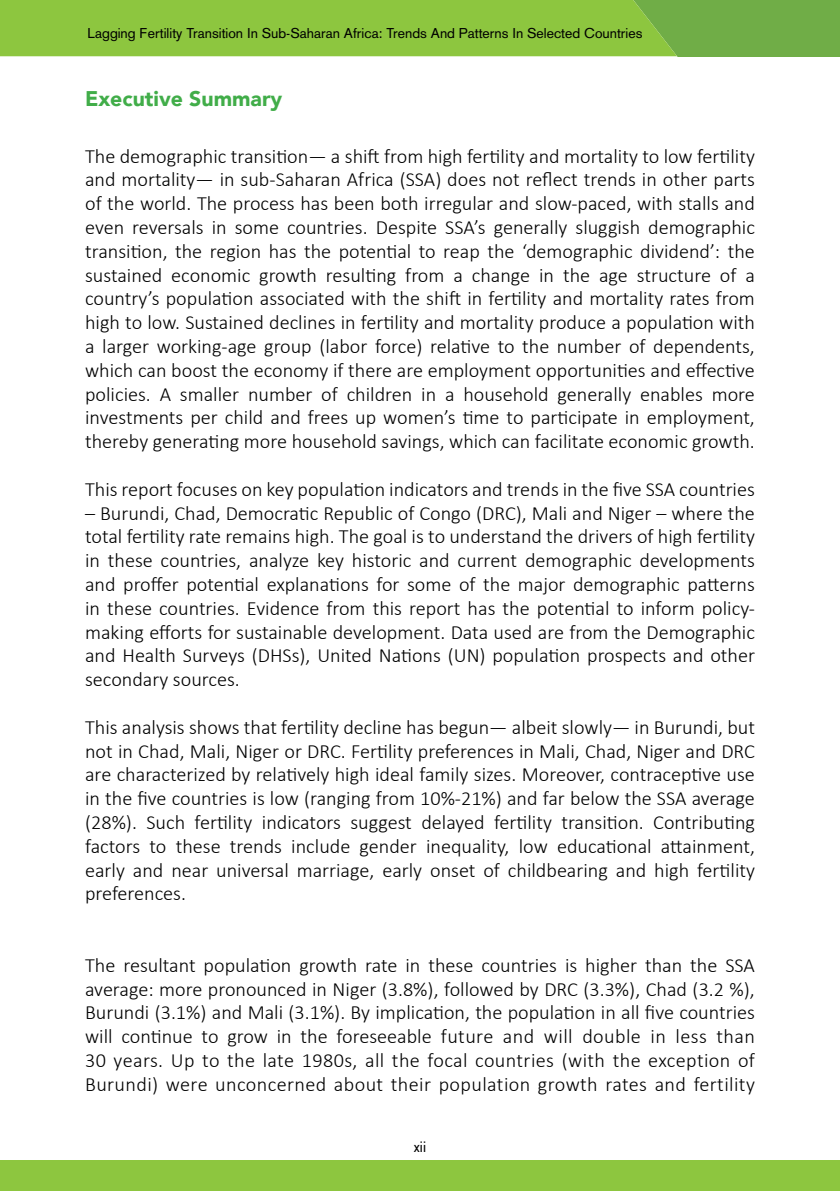
<style>
.page{position:relative;width:840px;height:1191px;background:#fff}
.page>*{position:absolute;margin:0;border:0;box-sizing:border-box;transform-origin:0 0}
.t1{font:900 21.2px "Avenir";color:#41ad49}
.t2{font:300 20.2px/23.8px "Calibri";color:#000;text-align:justify}
.t3{font:14.8px "Akzidenz Grotesk";color:#000}
.t4{font:14px "Akzidenz Grotesk";color:#000}
</style>
<div class="page">
<div style="left:597px;top:0;width:242px;height:56px;background:#70ad47"></div>
<hr style="left:839px;top:0;width:1px;height:56px;background:#70ad47">
<svg style="left:0;top:55px;width:679px;height:2px"></svg>
<div style="left:0;top:0;width:676px;height:56px;background:#8dc63f"></div>
<div style="left:0;top:1160px;width:839px;height:31px;background:#8dc63f"></div>
<hr style="left:839px;top:1160px;width:1px;height:31px;background:#8dc63f">
<p class="t4" style="left:87px;top:25px;width:556px">Lagging Fertility Transition In Sub-Saharan Africa: Trends And Patterns In Selected Countries</p>
<p class="t1" style="left:85px;top:81px;width:199px">Executive Summary</p>
<p class="t2" style="left:85px;top:144px;width:671px">The demographic transition— a shift from high fertility and mortality to low fertility and mortality— in sub-Saharan Africa (SSA) does not reflect trends in other parts of the world. The process has been both irregular and slow-paced, with stalls and even reversals in some countries. Despite SSA’s generally sluggish demographic transition, the region has the potential to reap the ‘demographic dividend’: the sustained economic growth resulting from a change in the age structure of a country’s population associated with the shift in fertility and mortality rates from high to low. Sustained declines in fertility and mortality produce a population with a larger working-age group (labor force) relative to the number of dependents, which can boost the economy if there are employment opportunities and effective policies. A smaller number of children in a household generally enables more investments per child and frees up women’s time to participate in employment, thereby generating more household savings, which can facilitate economic growth.</p>
<p class="t2" style="left:85px;top:477px;width:671px">This report focuses on key population indicators and trends in the five SSA countries</p>
<p class="t2" style="left:85px;top:501px;width:671px">– Burundi, Chad, Democratic Republic of Congo (DRC), Mali and Niger – where the total fertility rate remains high. The goal is to understand the drivers of high fertility in these countries, analyze key historic and current demographic developments and proffer potential explanations for some of the major demographic patterns in these countries. Evidence from this report has the potential to inform policy&shy;making efforts for sustainable development. Data used are from the Demographic and Health Surveys (DHSs), United Nations (UN) population prospects and other secondary sources.</p>
<p class="t2" style="left:85px;top:715px;width:671px">This analysis shows that fertility decline has begun— albeit slowly— in Burundi, but not in Chad, Mali, Niger or DRC. Fertility preferences in Mali, Chad, Niger and DRC are characterized by relatively high ideal family sizes. Moreover, contraceptive use in the five countries is low (ranging from 10%-21%) and far below the SSA average (28%). Such fertility indicators suggest delayed fertility transition. Contributing factors to these trends include gender inequality, low educational attainment, early and near universal marriage, early onset of childbearing and high fertility preferences.</p>
<p class="t2" style="left:85px;top:953px;width:671px">The resultant population growth rate in these countries is higher than the SSA average: more pronounced in Niger (3.8%), followed by DRC (3.3%), Chad (3.2 %), Burundi (3.1%) and Mali (3.1%). By implication, the population in all five countries will continue to grow in the foreseeable future and will double in less than 30 years. Up to the late 1980s, all the focal countries (with the exception of Burundi) were unconcerned about their population growth rates and fertility</p>
<p class="t3" style="left:413px;top:1138px;width:14px">xii</p>
</div>
